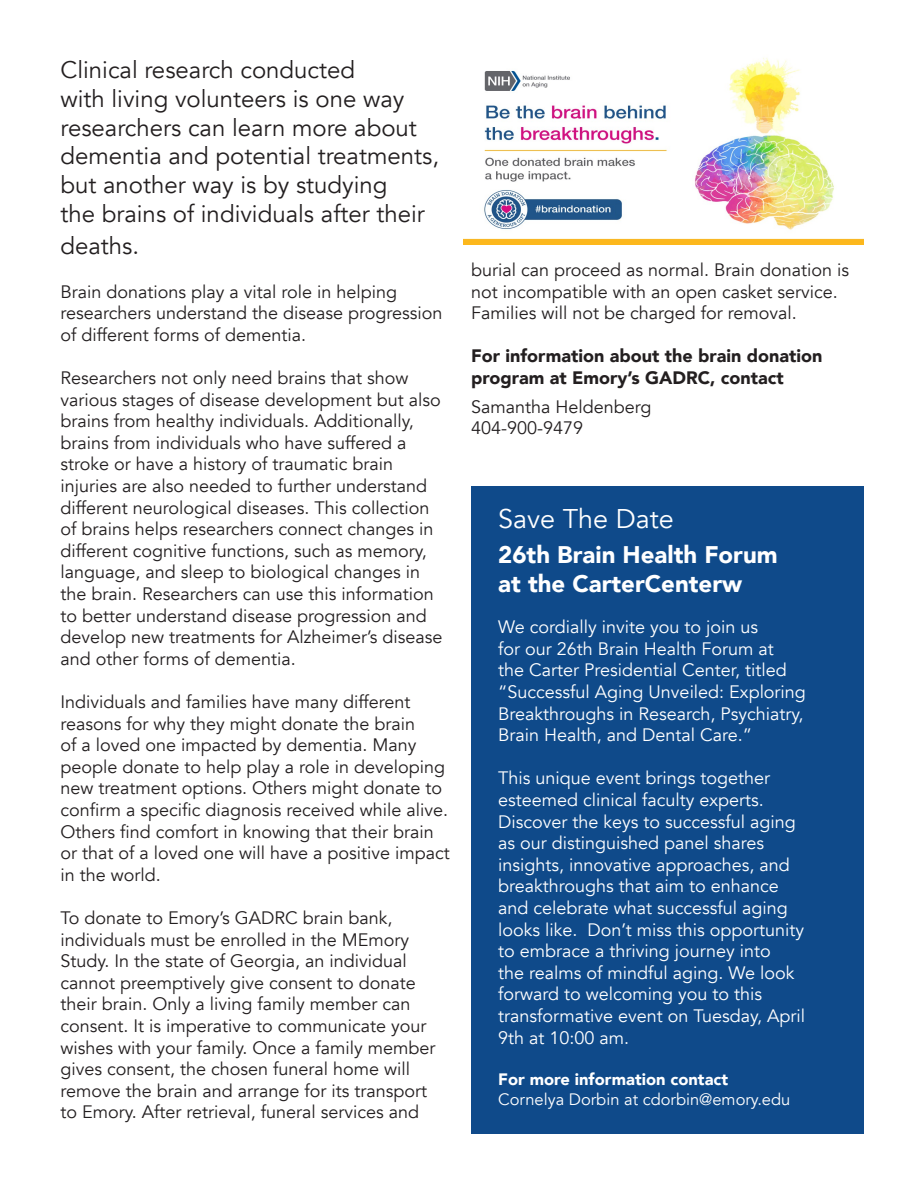
<style>
.page{position:relative;width:918px;height:1188px;background:#fff}
.page>*{position:absolute;margin:0;border:0;box-sizing:border-box;transform-origin:0 0}
.t1{font:27px "Avenir";color:#fff}
.t2{font:24px/28.8px "Avenir";color:#231f20}
.t3{font:900 24px/28.8px "Avenir";color:#fff}
.t4{font:18px/21.6px "Avenir";color:#231f20}
.t5{font:18px/21.6px "Avenir";color:#fff}
.t6{font:900 18px/21.6px "Avenir";color:#231f20}
.t7{font:16.5px "Avenir";color:#fff}
.t8{font:900 16.5px "Avenir";color:#fff}
</style>
<div class="page">
<img style="left:464px;top:57px;width:400px;height:188px">
<div style="left:471px;top:486px;width:393px;height:648px;background:#0f4a8a"></div>
<h2 class="t2" style="left:60px;top:56px;width:380px">Clinical research conducted<br>with living volunteers is one way researchers can learn more about dementia and potential treatments, but another way is by studying<br>the brains of individuals after their</h2>
<h2 class="t2" style="left:60px;top:232px;width:80px">deaths.</h2>
<p class="t4" style="left:60px;top:281px;width:383px">Brain donations play a vital role in helping researchers understand the disease progression of different forms of dementia.</p>
<p class="t4" style="left:60px;top:367px;width:383px">Researchers not only need brains that show various stages of disease development but also brains from healthy individuals. Additionally, brains from individuals who have suffered a stroke or have a history of traumatic brain injuries are also needed to further understand different neurological diseases. This collection of brains helps researchers connect changes in different cognitive functions, such as memory, language, and sleep to biological changes in the brain. Researchers can use this information to better understand disease progression and develop new treatments for Alzheimer’s disease and other forms of dementia.</p>
<p class="t4" style="left:60px;top:691px;width:391px">Individuals and families have many different reasons for why they might donate the brain<br>of a loved one impacted by dementia. Many people donate to help play a role in developing new treatment options. Others might donate to confirm a specific diagnosis received while alive.<br>Others find comfort in knowing that their brain or that of a loved one will have a positive impact in the world.</p>
<p class="t4" style="left:60px;top:907px;width:377px">To donate to Emory’s GADRC brain bank, individuals must be enrolled in the MEmory Study. In the state of Georgia, an individual cannot preemptively give consent to donate their brain. Only a living family member can consent. It is imperative to communicate your wishes with your family. Once a family member gives consent, the chosen funeral home will remove the brain and arrange for its transport to Emory. After retrieval, funeral services and</p>
<p class="t4" style="left:471px;top:259px;width:379px">burial can proceed as normal. Brain donation is not incompatible with an open casket service.<br>Families will not be charged for removal.</p>
<p class="t6" style="left:471px;top:345px;width:353px">For information about the brain donation program at Emory’s GADRC, contact</p>
<p class="t4" style="left:471px;top:396px;width:182px">Samantha Heldenberg<br>404-900-9479</p>
<h1 class="t1" style="left:498px;top:503px;width:177px">Save The Date</h1>
<h2 class="t3" style="left:498px;top:540px;width:281px">26th Brain Health Forum at the CarterCenterw</h2>
<p class="t5" style="left:498px;top:617px;width:309px">We cordially invite you to join us<br>for our 26th Brain Health Forum at<br>the Carter Presidential Center, titled “Successful Aging Unveiled: Exploring Breakthroughs in Research, Psychiatry, Brain Health, and Dental Care.”</p>
<p class="t5" style="left:498px;top:768px;width:308px">This unique event brings together esteemed clinical faculty experts.<br>Discover the keys to successful aging as our distinguished panel shares insights, innovative approaches, and breakthroughs that aim to enhance and celebrate what successful aging looks like. Don’t miss this opportunity to embrace a thriving journey into<br>the realms of mindful aging. We look forward to welcoming you to this transformative event on Tuesday, April 9th at 10:00 am.</p>
<p class="t8" style="left:498px;top:1065px;width:231px">For more information contact</p>
<p class="t7" style="left:498px;top:1089px;width:294px">Cornelya Dorbin at cdorbin@emory.edu</p>
</div>
